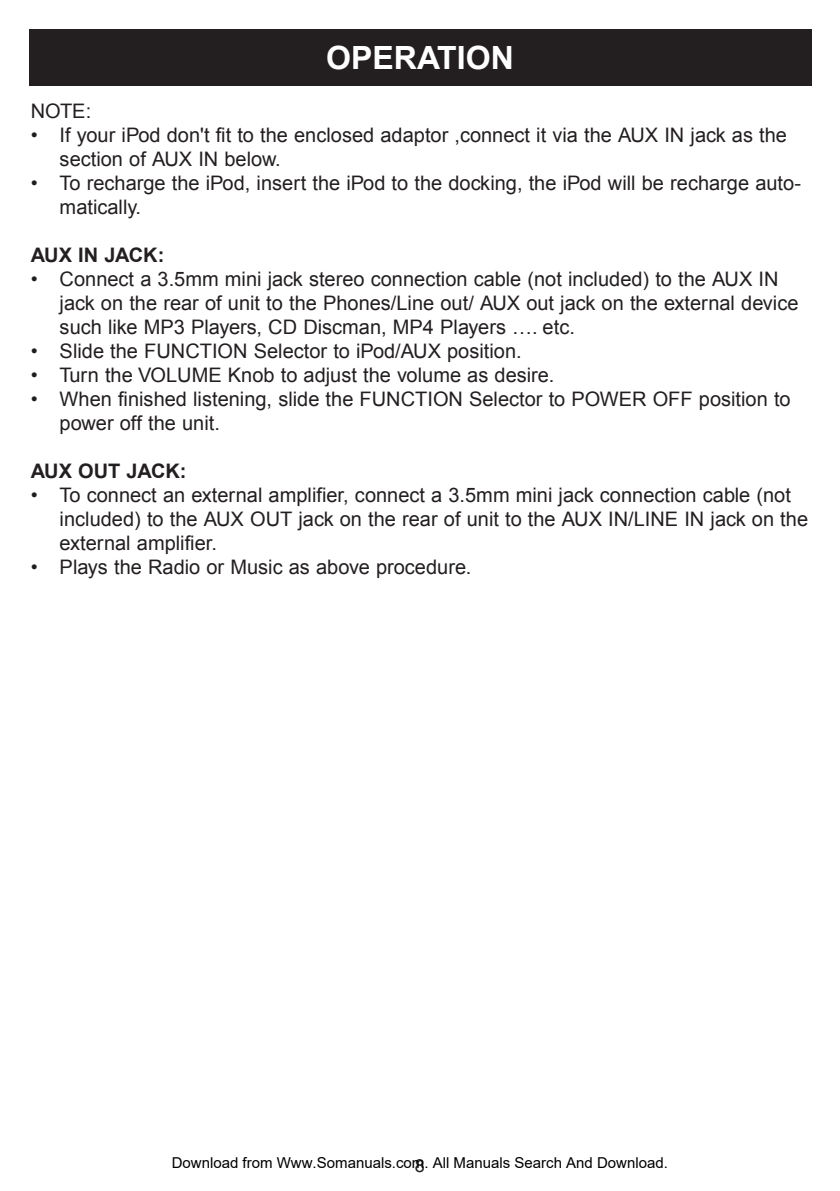
<style>
.page{position:relative;width:840px;height:1191px;background:#fff}
.page>*{position:absolute;margin:0;border:0;box-sizing:border-box;transform-origin:0 0}
.t1{font:700 32px "Arial";color:#fff}
.t2{font:20px/24px "Arial";color:#231f20}
.t3{font:700 20px "Arial";color:#231f20}
.t4{font:18px "Arial";color:#231f20}
.t5{font:15px "Arial";color:#000}
</style>
<div class="page">
<div style="left:29px;top:29px;width:781px;height:57px;background:#231f20"></div>
<h1 class="t1" style="left:326px;top:36px;width:189px">OPERATION</h1>
<p class="t2" style="left:31px;top:99px;width:62px">NOTE:</p>
<p class="t2" style="left:60px;top:123px;width:728px;text-indent:-29px">• If your iPod don't fit to the enclosed adaptor ,connect it via the AUX IN jack as the section of AUX IN below.</p>
<p class="t2" style="left:60px;top:171px;width:742px;text-indent:-29px">• To recharge the iPod, insert the iPod to the docking, the iPod will be recharge auto&shy;matically.</p>
<p class="t3" style="left:31px;top:242px;width:135px">AUX IN JACK:</p>
<p class="t2" style="left:60px;top:267px;width:740px;text-indent:-29px">• Connect a 3.5mm mini jack stereo connection cable (not included) to the AUX IN jack on the rear of unit to the Phones/Line out/ AUX out jack on the external device such like MP3 Players, CD Discman, MP4 Players …. etc.</p>
<p class="t2" style="left:31px;top:339px;width:492px">• Slide the FUNCTION Selector to iPod/AUX position.</p>
<p class="t2" style="left:31px;top:363px;width:524px">• Turn the VOLUME Knob to adjust the volume as desire.</p>
<p class="t2" style="left:60px;top:387px;width:732px;text-indent:-29px">• When finished listening, slide the FUNCTION Selector to POWER OFF position to power off the unit.</p>
<p class="t3" style="left:31px;top:458px;width:157px">AUX OUT JACK:</p>
<p class="t2" style="left:60px;top:483px;width:749px;text-indent:-29px">• To connect an external amplifier, connect a 3.5mm mini jack connection cable (not included) to the AUX OUT jack on the rear of unit to the AUX IN/LINE IN jack on the external amplifier.</p>
<p class="t2" style="left:31px;top:555px;width:442px">• Plays the Radio or Music as above procedure.</p>
<p class="t5" style="left:172px;top:1154px;width:497px">Download from Www.Somanuals.com. All Manuals Search And Download.</p>
<p class="t4" style="left:415px;top:1153px;width:12px">8</p>
</div>
